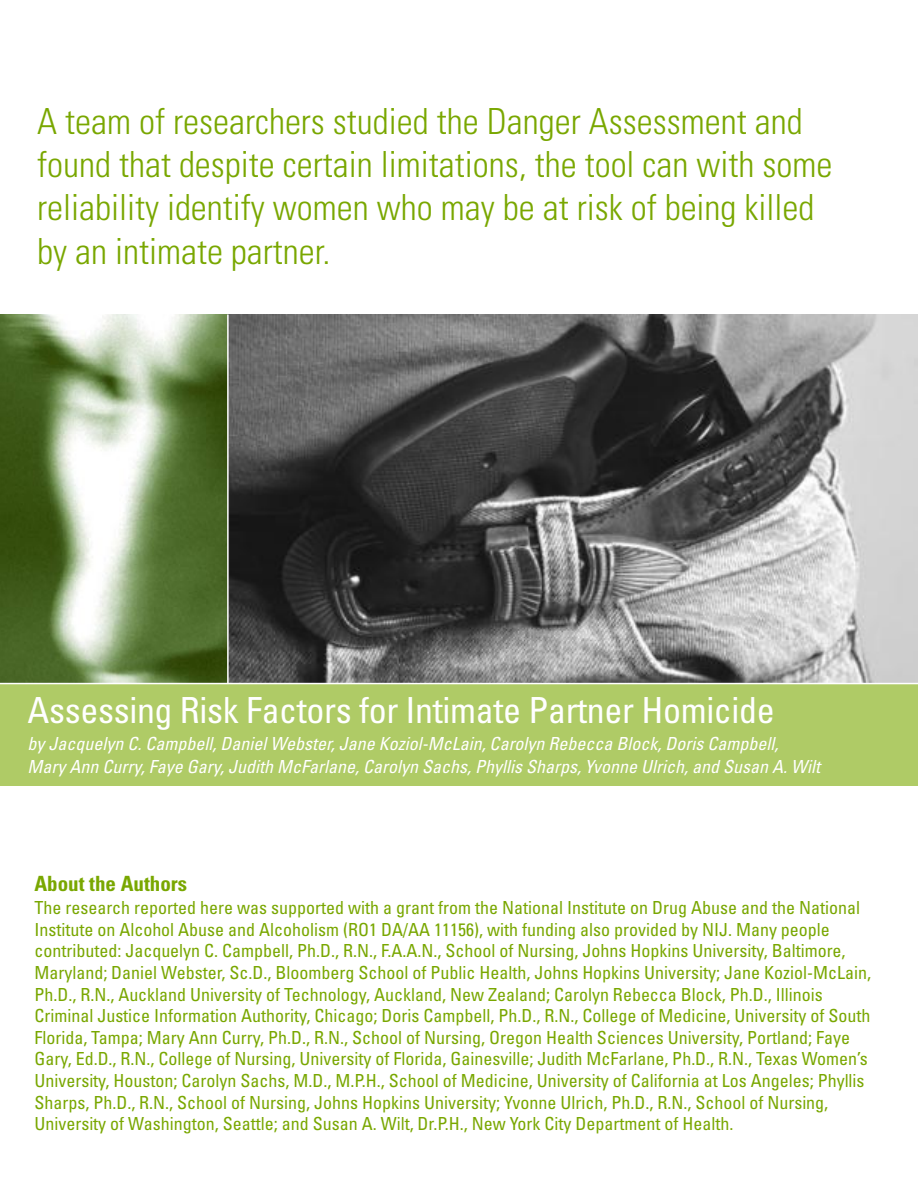
<style>
.page{position:relative;width:918px;height:1188px;background:#fff}
.page>*{position:absolute;margin:0;border:0;box-sizing:border-box;transform-origin:0 0}
.t1{font:300 condensed 36px/43.2px "Univers";color:#79a700}
.t2{font:condensed 36px "Univers";letter-spacing:-.01em;color:#fff}
.t3{font:700 condensed 21px "Univers";color:#79a700}
.t4{font:condensed 18px/21.6px "Univers";color:#79a700}
.t5{font:italic condensed 18px/22.5px "Univers";color:#fff}
</style>
<div class="page">
<img style="left:0;top:315px;width:918px;height:368px">
<div style="left:0;top:684px;width:918px;height:102px;background:#afcb66"></div>
<hr style="left:227px;top:315px;width:2px;height:369px;background:#fff">
<h1 class="t1" style="left:37px;top:103px;width:797px">A team of researchers studied the Danger Assessment and found that despite certain limitations, the tool can with some reliability identify women who may be at risk of being killed by an intimate partner.</h1>
<h1 class="t2" style="left:28px;top:697px;width:749px">Assessing Risk Factors for Intimate Partner Homicide</h1>
<p class="t5" style="left:28px;top:734px;width:794px">by Jacquelyn C. Campbell, Daniel Webster, Jane Koziol-McLain, Carolyn Rebecca Block, Doris Campbell,<br>Mary Ann Curry, Faye Gary, Judith McFarlane, Carolyn Sachs, Phyllis Sharps, Yvonne Ulrich, and Susan A. Wilt</p>
<p class="t3" style="left:34px;top:876px;width:154px">About the Authors</p>
<p class="t4" style="left:34px;top:899px;width:838px">The research reported here was supported with a grant from the National Institute on Drug Abuse and the National Institute on Alcohol Abuse and Alcoholism (RO1 DA/AA 11156), with funding also provided by NIJ. Many people contributed: Jacquelyn C. Campbell, Ph.D., R.N., F.A.A.N., School of Nursing, Johns Hopkins University, Baltimore, Maryland; Daniel Webster, Sc.D., Bloomberg School of Public Health, Johns Hopkins University; Jane Koziol-McLain, Ph.D., R.N., Auckland University of Technology, Auckland, New Zealand; Carolyn Rebecca Block, Ph.D., Illinois Criminal Justice Information Authority, Chicago; Doris Campbell, Ph.D., R.N., College of Medicine, University of South Florida, Tampa; Mary Ann Curry, Ph.D., R.N., School of Nursing, Oregon Health Sciences University, Portland; Faye Gary, Ed.D., R.N., College of Nursing, University of Florida, Gainesville; Judith McFarlane, Ph.D., R.N., Texas Women’s University, Houston; Carolyn Sachs, M.D., M.P.H., School of Medicine, University of California at Los Angeles; Phyllis Sharps, Ph.D., R.N., School of Nursing, Johns Hopkins University; Yvonne Ulrich, Ph.D., R.N., School of Nursing, University of Washington, Seattle; and Susan A. Wilt, Dr.P.H., New York City Department of Health.</p>
</div>
